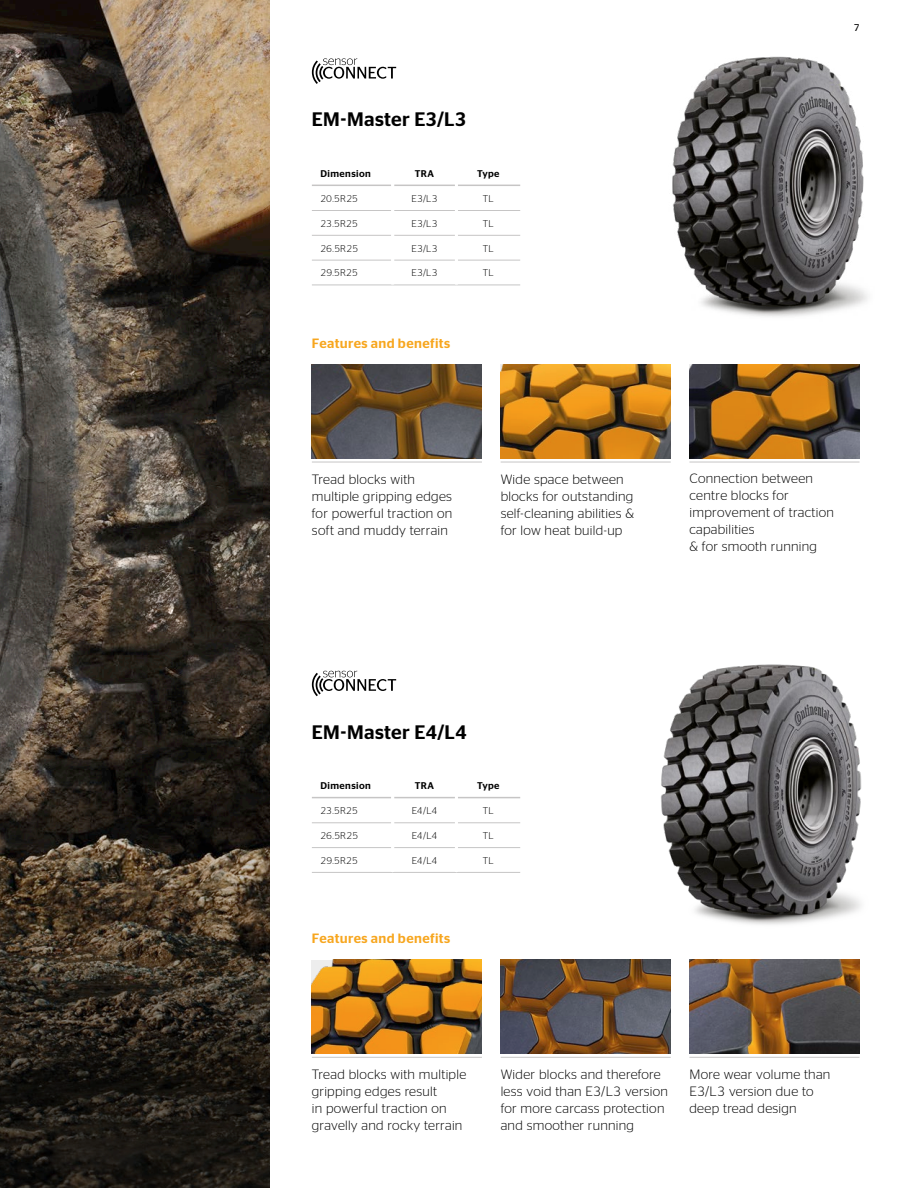
<style>
.page{position:relative;width:918px;height:1188px;background:#fff}
.page>*{position:absolute;margin:0;border:0;box-sizing:border-box;transform-origin:0 0}
.t1{font:500 19.5px "Continental Stag Sans";letter-spacing:.015em;color:#000}
.t2{font:300 13.5px/17px "Continental Stag Sans";letter-spacing:.02em;color:#000}
.t3{font:300 13.5px/17px "Stag Sans";letter-spacing:.025em;color:#000}
.t4{font:500 13.5px "Continental Stag Sans";letter-spacing:.03em;color:#f7a61e}
.t5{font:300 9.75px "Continental Stag Sans";letter-spacing:.01em;color:#000}
.t6{font:500 9.75px "Continental Stag Sans";letter-spacing:.04em;color:#000}
.t7{font:9.75px "Continental Stag Sans";color:#000}
.s1{font-family:"Continental Stag Sans"}
</style>
<div class="page">
<svg style="left:0;top:0;width:269px;height:1188px;background:#463d32"></svg>
<img style="left:672px;top:56px;width:196px;height:261px">
<img style="left:661px;top:664px;width:201px;height:261px">
<img style="left:501px;top:365px;width:170px;height:93px">
<img style="left:501px;top:960px;width:170px;height:93px">
<img style="left:312px;top:365px;width:170px;height:93px">
<img style="left:312px;top:960px;width:170px;height:93px">
<img style="left:689px;top:365px;width:171px;height:93px">
<img style="left:689px;top:960px;width:171px;height:93px">
<svg style="left:312px;top:58px;width:84px;height:26px"></svg>
<svg style="left:312px;top:671px;width:84px;height:25px"></svg>
<hr style="left:312px;top:210px;width:79px;height:1px;background:#c6c5c5">
<hr style="left:394px;top:210px;width:61px;height:1px;background:#c6c5c5">
<hr style="left:458px;top:210px;width:62px;height:1px;background:#c6c5c5">
<hr style="left:312px;top:235px;width:79px;height:1px;background:#c6c5c5">
<hr style="left:394px;top:235px;width:61px;height:1px;background:#c6c5c5">
<hr style="left:458px;top:235px;width:62px;height:1px;background:#c6c5c5">
<hr style="left:312px;top:260px;width:79px;height:1px;background:#c6c5c5">
<hr style="left:394px;top:260px;width:61px;height:1px;background:#c6c5c5">
<hr style="left:458px;top:260px;width:62px;height:1px;background:#c6c5c5">
<hr style="left:312px;top:285px;width:81px;height:1px;background:#c6c5c5">
<hr style="left:393px;top:285px;width:63px;height:1px;background:#c6c5c5">
<hr style="left:456px;top:285px;width:64px;height:1px;background:#c6c5c5">
<hr style="left:312px;top:185px;width:79px;height:1px;background:#c6c5c5">
<hr style="left:394px;top:185px;width:61px;height:1px;background:#c6c5c5">
<hr style="left:458px;top:185px;width:62px;height:1px;background:#c6c5c5">
<hr style="left:312px;top:822px;width:79px;height:1px;background:#c6c5c5">
<hr style="left:394px;top:822px;width:61px;height:1px;background:#c6c5c5">
<hr style="left:458px;top:822px;width:62px;height:1px;background:#c6c5c5">
<hr style="left:312px;top:847px;width:79px;height:1px;background:#c6c5c5">
<hr style="left:394px;top:847px;width:61px;height:1px;background:#c6c5c5">
<hr style="left:458px;top:847px;width:62px;height:1px;background:#c6c5c5">
<hr style="left:312px;top:872px;width:81px;height:1px;background:#c6c5c5">
<hr style="left:393px;top:872px;width:63px;height:1px;background:#c6c5c5">
<hr style="left:456px;top:872px;width:64px;height:1px;background:#c6c5c5">
<hr style="left:312px;top:797px;width:79px;height:1px;background:#c6c5c5">
<hr style="left:394px;top:797px;width:61px;height:1px;background:#c6c5c5">
<hr style="left:458px;top:797px;width:62px;height:1px;background:#c6c5c5">
<hr style="left:312px;top:462px;width:170px;height:1px;background:#c6c5c5">
<hr style="left:501px;top:462px;width:170px;height:1px;background:#c6c5c5">
<hr style="left:689px;top:462px;width:171px;height:1px;background:#c6c5c5">
<hr style="left:312px;top:1057px;width:170px;height:1px;background:#c6c5c5">
<hr style="left:501px;top:1057px;width:170px;height:1px;background:#c6c5c5">
<hr style="left:689px;top:1057px;width:171px;height:1px;background:#c6c5c5">
<h1 class="t1" style="left:312px;top:108px;width:156px">EM-Master E3/L3</h1>
<p class="t6" style="left:320px;top:168px;width:52px">Dimension</p>
<p class="t6" style="left:415px;top:168px;width:21px">TRA</p>
<p class="t6" style="left:477px;top:168px;width:24px">Type</p>
<p class="t5" style="left:320px;top:193px;width:39px">20.5R25</p>
<p class="t5" style="left:411px;top:193px;width:28px">E3/L3</p>
<p class="t5" style="left:483px;top:193px;width:12px">TL</p>
<p class="t5" style="left:320px;top:218px;width:39px">23.5R25</p>
<p class="t5" style="left:411px;top:218px;width:28px">E3/L3</p>
<p class="t5" style="left:483px;top:218px;width:12px">TL</p>
<p class="t5" style="left:320px;top:243px;width:39px">26.5R25</p>
<p class="t5" style="left:411px;top:243px;width:28px">E3/L3</p>
<p class="t5" style="left:483px;top:243px;width:12px">TL</p>
<p class="t5" style="left:320px;top:268px;width:39px">29.5R25</p>
<p class="t5" style="left:411px;top:268px;width:28px">E3/L3</p>
<p class="t5" style="left:483px;top:268px;width:12px">TL</p>
<p class="t4" style="left:312px;top:335px;width:140px">Features and benefits</p>
<p class="t7" style="left:854px;top:22px;width:7px">7</p>
<p class="t2" style="left:312px;top:470px;width:142px">Tread blocks with multiple gripping edges for powerful traction on soft and muddy terrain</p>
<p class="t2" style="left:501px;top:470px;width:135px">Wide space between blocks for outstanding self-cleaning abilities &amp; for low heat build-up</p>
<p class="t3" style="left:689px;top:470px;width:146px"><span class="s1">C</span>onnection between centre blocks for improvement of traction capabilities<br>&amp; for smooth running</p>
<h1 class="t1" style="left:312px;top:721px;width:156px">EM-Master E4/L4</h1>
<p class="t6" style="left:320px;top:780px;width:52px">Dimension</p>
<p class="t6" style="left:415px;top:780px;width:21px">TRA</p>
<p class="t6" style="left:477px;top:780px;width:24px">Type</p>
<p class="t5" style="left:320px;top:806px;width:39px">23.5R25</p>
<p class="t5" style="left:412px;top:806px;width:27px">E4/L4</p>
<p class="t5" style="left:483px;top:806px;width:12px">TL</p>
<p class="t5" style="left:320px;top:830px;width:39px">26.5R25</p>
<p class="t5" style="left:412px;top:830px;width:27px">E4/L4</p>
<p class="t5" style="left:483px;top:830px;width:12px">TL</p>
<p class="t5" style="left:320px;top:855px;width:39px">29.5R25</p>
<p class="t5" style="left:412px;top:855px;width:27px">E4/L4</p>
<p class="t5" style="left:483px;top:855px;width:12px">TL</p>
<p class="t4" style="left:312px;top:930px;width:140px">Features and benefits</p>
<p class="t2" style="left:312px;top:1066px;width:156px">Tread blocks with multiple gripping edges result<br>in powerful traction on gravelly and rocky terrain</p>
<p class="t2" style="left:501px;top:1066px;width:169px">Wider blocks and therefore less void than E3/L3 version for more carcass protection and smoother running</p>
<p class="t2" style="left:689px;top:1066px;width:142px">More wear volume than<br>E3/L3 version due to deep tread design</p>
</div>
